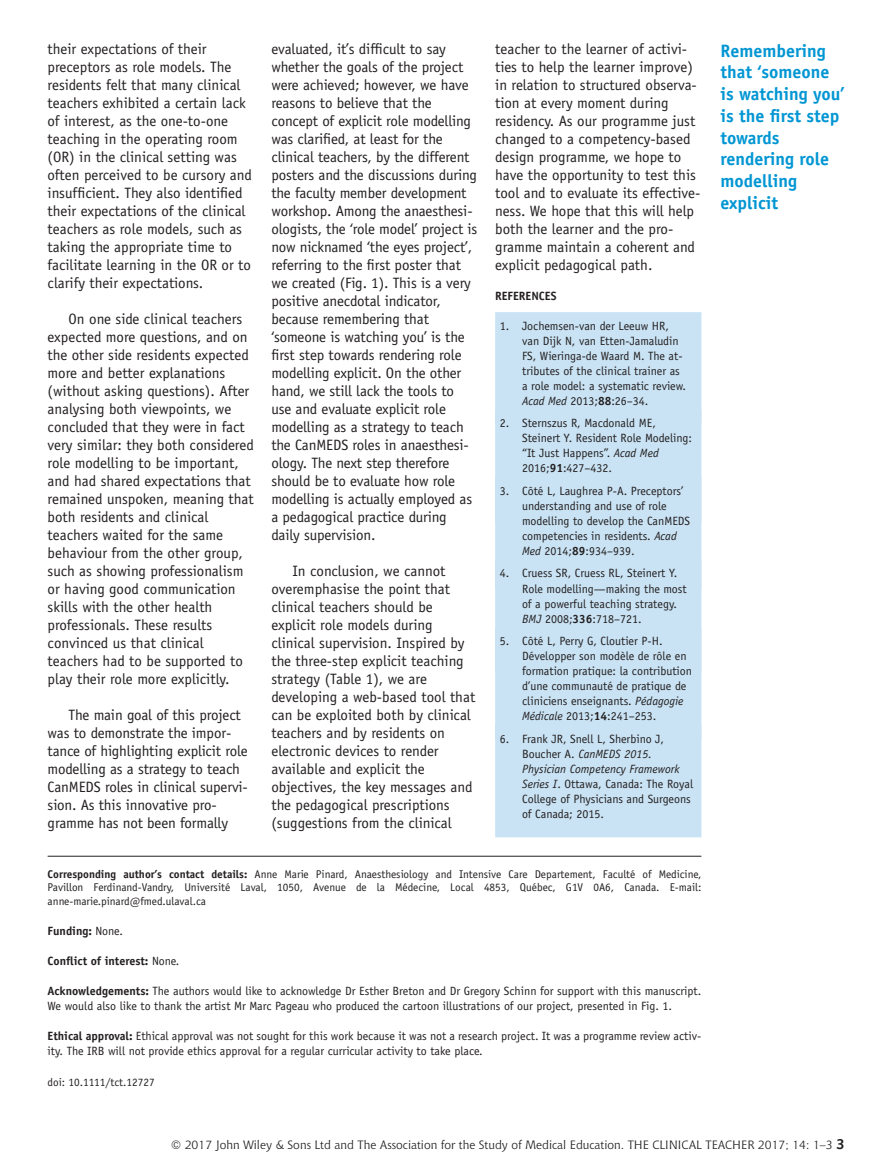
<style>
.page{position:relative;width:893px;height:1174px;background:#fff}
.page>*{position:absolute;margin:0;border:0;box-sizing:border-box;transform-origin:0 0}
.t1{font:700 18px/21.8px "Officina Sans";color:#0096d3}
.t2{font:15px/18px "Officina Sans";letter-spacing:-.01em;color:#231f20}
.t3{font:12px/15px "Officina Sans";color:#231f20}
.t4{font:12px "Chianti BT";color:#231f20}
.t5{font:700 12px "Officina Sans";color:#231f20}
.t6{font:11.25px/13.5px "Officina Sans";color:#231f20;text-align:justify}
.s1{font-style:italic}
.s2{font-weight:700}
.s3{font-weight:400}
.s4{font-weight:700;font-size:14.25px}
</style>
<div class="page">
<div style="left:495px;top:312px;width:206px;height:113px;background:#c9e3f4"></div>
<div style="left:495px;top:410px;width:206px;height:112px;background:#c9e3f4"></div>
<div style="left:495px;top:477px;width:206px;height:113px;background:#c9e3f4"></div>
<div style="left:495px;top:560px;width:206px;height:112px;background:#c9e3f4"></div>
<div style="left:495px;top:627px;width:206px;height:113px;background:#c9e3f4"></div>
<div style="left:495px;top:725px;width:206px;height:112px;background:#c9e3f4"></div>
<hr style="left:48px;top:856px;width:653px;height:1px;background:#231f20">
<p class="t2" style="left:48px;top:40px;width:206px">their expectations of their preceptors as role models. The residents felt that many clinical teachers exhibited a certain lack of interest, as the one-to-one teaching in the operating room (OR) in the clinical setting was often perceived to be cursory and insufficient. They also identified their expectations of the clinical teachers as role models, such as taking the appropriate time to facilitate learning in the OR or to clarify their expectations.</p>
<p class="t2" style="left:48px;top:310px;width:208px;text-indent:21px">On one side clinical teachers expected more questions, and on the other side residents expected more and better explanations (without asking questions). After analysing both viewpoints, we concluded that they were in fact very similar: they both considered role modelling to be important, and had shared expectations that remained unspoken, meaning that both residents and clinical teachers waited for the same behaviour from the other group, such as showing professionalism or having good communication skills with the other health professionals. These results convinced us that clinical teachers had to be supported to play their role more explicitly.</p>
<p class="t2" style="left:48px;top:706px;width:202px;text-indent:21px">The main goal of this project was to demonstrate the impor&shy;tance of highlighting explicit role modelling as a strategy to teach<br>CanMEDS roles in clinical supervi&shy;sion. As this innovative pro&shy;gramme has not been formally</p>
<p class="t2" style="left:271px;top:40px;width:207px">evaluated, it’s difficult to say whether the goals of the project were achieved; however, we have reasons to believe that the concept of explicit role modelling was clarified, at least for the clinical teachers, by the different posters and the discussions during the faculty member development workshop. Among the anaesthesi&shy;ologists, the ‘role model’ project is now nicknamed ‘the eyes project’, referring to the first poster that we created (Fig. 1). This is a very positive anecdotal indicator, because remembering that ‘someone is watching you’ is the first step towards rendering role modelling explicit. On the other hand, we still lack the tools to use and evaluate explicit role modelling as a strategy to teach the CanMEDS roles in anaesthesi&shy;ology. The next step therefore should be to evaluate how role modelling is actually employed as a pedagogical practice during daily supervision.</p>
<p class="t2" style="left:271px;top:562px;width:205px;text-indent:21px">In conclusion, we cannot overemphasise the point that clinical teachers should be explicit role models during clinical supervision. Inspired by the three-step explicit teaching strategy (Table 1), we are developing a web-based tool that can be exploited both by clinical teachers and by residents on electronic devices to render available and explicit the objectives, the key messages and the pedagogical prescriptions (suggestions from the clinical</p>
<p class="t2" style="left:495px;top:40px;width:207px">teacher to the learner of activi&shy;ties to help the learner improve) in relation to structured observa&shy;tion at every moment during residency. As our programme just changed to a competency-based design programme, we hope to have the opportunity to test this tool and to evaluate its effective&shy;ness. We hope that this will help both the learner and the pro&shy;gramme maintain a coherent and explicit pedagogical path.</p>
<p class="t5" style="left:495px;top:288px;width:63px">REFERENCES</p>
<p class="t3" style="left:522px;top:318px;width:165px;text-indent:-22px">1. Jochemsen-van der Leeuw HR, van Dijk N, van Etten-Jamaludin<br>FS, Wieringa-de Waard M. The at&shy;tributes of the clinical trainer as a role model: a systematic review.<br><span class="s1">Acad Med</span> 2013;<span class="s2">88</span>:26–34.</p>
<p class="t3" style="left:522px;top:416px;width:172px;text-indent:-22px">2. Sternszus R, Macdonald ME,<br>Steinert Y. Resident Role Modeling: “It Just Happens”. <span class="s1">Acad Med<br></span>2016;<span class="s2">91</span>:427–432.</p>
<p class="t3" style="left:522px;top:483px;width:170px;text-indent:-22px">3. Côté L, Laughrea P-A. Preceptors’ understanding and use of role modelling to develop the CanMEDS competencies in residents. <span class="s1">Acad<br>Med</span> 2014;<span class="s2">89</span>:934–939.</p>
<p class="t3" style="left:522px;top:566px;width:166px;text-indent:-22px">4. Cruess SR, Cruess RL, Steinert Y.<br>Role modelling—making the most of a powerful teaching strategy.<br><span class="s1">BMJ</span> 2008;<span class="s2">336</span>:718–721.</p>
<p class="t3" style="left:522px;top:633px;width:171px;text-indent:-22px">5. Côté L, Perry G, Cloutier P-H.<br>Développer son modèle de rôle en formation pratique: la contribution d’une communauté de pratique de cliniciens enseignants. <span class="s1">Pédagogie Médicale</span> 2013;<span class="s2">14</span>:241–253.</p>
<p class="t3" style="left:522px;top:731px;width:173px;text-indent:-22px">6. Frank JR, Snell L, Sherbino J,<br>Boucher A. <span class="s1">CanMEDS 2015.<br>Physician Competency Framework<br>Series I</span>. Ottawa, Canada: The Royal<br>College of Physicians and Surgeons of Canada; 2015.</p>
<p class="t6" style="left:48px;top:867px;width:655px"><span class="s2">Corresponding author’s contact details:</span> Anne Marie Pinard, Anaesthesiology and Intensive Care Departement, Faculté of Medicine, Pavillon Ferdinand-Vandry, Université Laval, 1050, Avenue de la Médecine, Local 4853, Québec, G1V 0A6, Canada. E-mail: anne-marie.pinard@fmed.ulaval.ca</p>
<p class="t5" style="left:48px;top:923px;width:77px">Funding: <span class="s3">None.</span></p>
<p class="t5" style="left:48px;top:953px;width:133px">Conflict of interest: <span class="s3">None.</span></p>
<p class="t3" style="left:48px;top:983px;width:655px"><span class="s2">Acknowledgements:</span> The authors would like to acknowledge Dr Esther Breton and Dr Gregory Schinn for support with this manuscript.<br>We would also like to thank the artist Mr Marc Pageau who produced the cartoon illustrations of our project, presented in Fig. 1.</p>
<p class="t3" style="left:48px;top:1028px;width:655px"><span class="s2">Ethical approval:</span> Ethical approval was not sought for this work because it was not a research project. It was a programme review activ&shy;ity. The IRB will not provide ethics approval for a regular curricular activity to take place.</p>
<p class="t6" style="left:48px;top:1075px;width:109px">doi: 10.1111/tct.12727</p>
<p class="t1" style="left:721px;top:39px;width:126px">Remembering that ‘someone is watching you’ is the first step towards rendering role modelling explicit</p>
<p class="t4" style="left:171px;top:1137px;width:675px">© 2017 John Wiley &amp; Sons Ltd and The Association for the Study of Medical Education. THE CLINICAL TEACHER 2017; 14: 1–3 <span class="s4">3</span></p>
</div>
